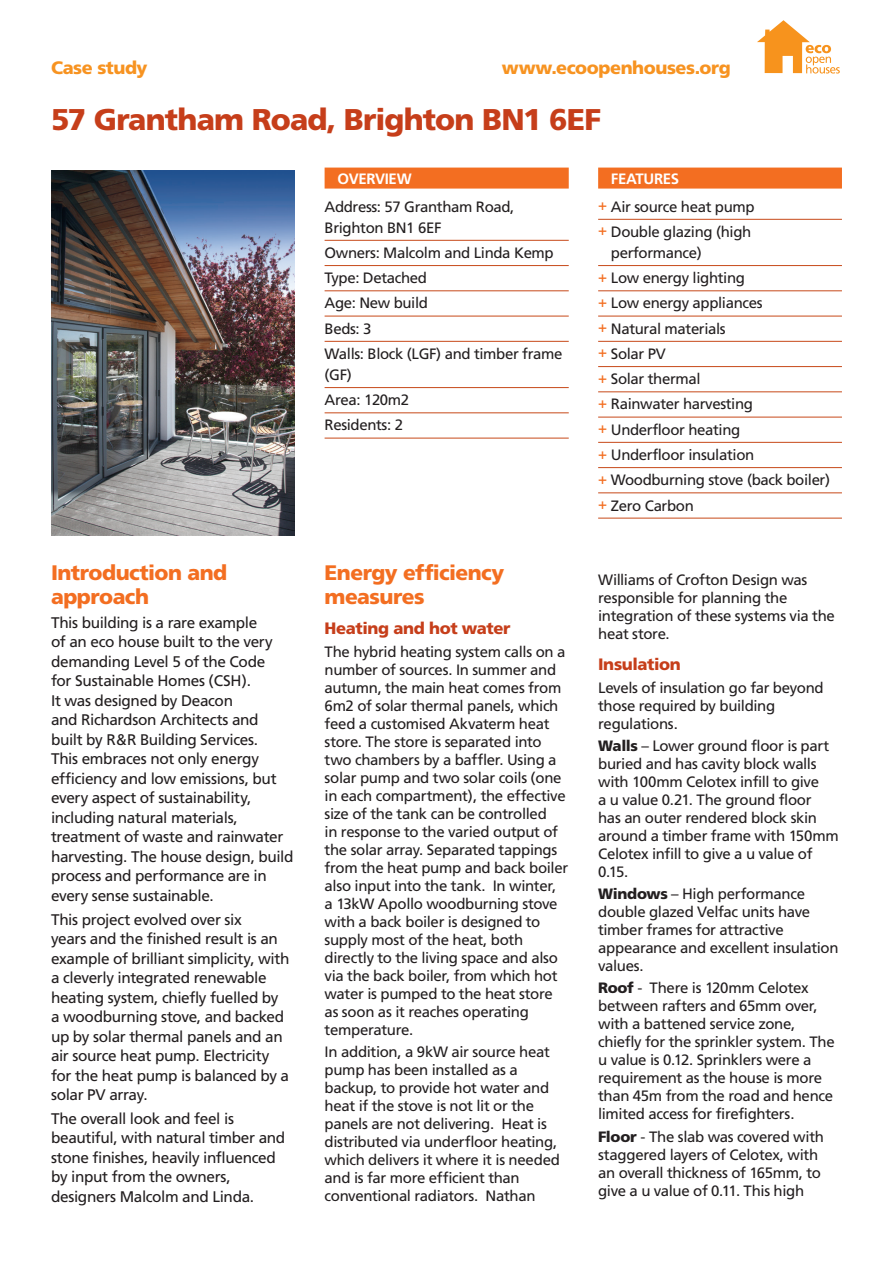
<style>
.page{position:relative;width:893px;height:1263px;background:#fff}
.page>*{position:absolute;margin:0;border:0;box-sizing:border-box;transform-origin:0 0}
.Heading{font:900 30px "Frutiger";letter-spacing:-.03em;color:#c63e1a}
.Text{font:900 21px/24px "Frutiger";letter-spacing:-.025em;color:#f36e21}
.Subheading{font:900 21px/24px "Frutiger";letter-spacing:-.025em;color:#f36e21}
.t1{font:900 18px "Frutiger";letter-spacing:-.025em;color:#f79321}
.Sub_subheading{font:900 16.5px "Frutiger";letter-spacing:-.025em;color:#c63e1a}
.Text-2{font:15.3px/19.5px "Frutiger";letter-spacing:-.025em;color:#231f20}
.Text-3{font:15px/18px "Frutiger";letter-spacing:-.025em;color:#231f20}
.overviews{font:15px/21px "Frutiger";letter-spacing:-.025em;color:#231f20}
.features_heading{font:700 15px "Frutiger";letter-spacing:-.02em;color:#fff}
.s1{color:#f36e21}
.s2{font-weight:900}
</style>
<div class="page">
<svg style="left:757px;top:20px;width:83px;height:54px"></svg>
<div style="left:598px;top:168px;width:244px;height:21px;background:#f36e21"></div>
<hr style="left:598px;top:219px;width:244px;height:1px;background:#c74919">
<hr style="left:598px;top:265px;width:244px;height:1px;background:#c74919">
<hr style="left:598px;top:290px;width:244px;height:1px;background:#c74919">
<hr style="left:598px;top:316px;width:244px;height:1px;background:#c74919">
<hr style="left:598px;top:341px;width:244px;height:1px;background:#c74919">
<hr style="left:598px;top:366px;width:244px;height:1px;background:#c74919">
<hr style="left:598px;top:391px;width:244px;height:1px;background:#c74919">
<hr style="left:598px;top:417px;width:244px;height:1px;background:#c74919">
<hr style="left:598px;top:442px;width:244px;height:1px;background:#c74919">
<hr style="left:598px;top:467px;width:244px;height:1px;background:#c74919">
<hr style="left:598px;top:492px;width:244px;height:1px;background:#c74919">
<hr style="left:598px;top:518px;width:244px;height:1px;background:#c74919">
<div style="left:325px;top:168px;width:244px;height:21px;background:#f36e21"></div>
<hr style="left:325px;top:240px;width:244px;height:1px;background:#c74919">
<hr style="left:325px;top:265px;width:244px;height:1px;background:#c74919">
<hr style="left:325px;top:290px;width:244px;height:1px;background:#c74919">
<hr style="left:325px;top:316px;width:244px;height:1px;background:#c74919">
<hr style="left:325px;top:341px;width:244px;height:1px;background:#c74919">
<hr style="left:325px;top:387px;width:244px;height:1px;background:#c74919">
<hr style="left:325px;top:412px;width:244px;height:1px;background:#c74919">
<hr style="left:325px;top:438px;width:244px;height:1px;background:#c74919">
<img style="left:51px;top:170px;width:244px;height:365px">
<p class="t1" style="left:51px;top:56px;width:98px">Case study</p>
<p class="t1" style="left:502px;top:56px;width:230px">www.ecoopenhouses.org</p>
<p class="Heading" style="left:51px;top:102px;width:552px">57 Grantham Road, Brighton BN1 6EF</p>
<p class="Subheading" style="left:51px;top:561px;width:178px">Introduction and approach</p>
<p class="Text-2" style="left:51px;top:613px;width:244px">This building is a rare example<br>of an eco house built to the very demanding Level 5 of the Code<br>for Sustainable Homes (CSH).<br>It was designed by Deacon<br>and Richardson Architects and built by R&amp;R Building Services.<br>This embraces not only energy efficiency and low emissions, but every aspect of sustainability, including natural materials, treatment of waste and rainwater harvesting. The house design, build process and performance are in every sense sustainable.</p>
<p class="Text-2" style="left:51px;top:910px;width:240px">This project evolved over six<br>years and the finished result is an example of brilliant simplicity, with a cleverly integrated renewable heating system, chiefly fuelled by a woodburning stove, and backed up by solar thermal panels and an air source heat pump. Electricity for the heat pump is balanced by a solar PV array.</p>
<p class="Text-2" style="left:51px;top:1109px;width:236px">The overall look and feel is beautiful, with natural timber and stone finishes, heavily influenced by input from the owners, designers Malcolm and Linda.</p>
<p class="features_heading" style="left:337px;top:170px;width:76px">OVERVIEW</p>
<p class="overviews" style="left:325px;top:196px;width:191px">Address: 57 Grantham Road,<br>Brighton BN1 6EF</p>
<p class="overviews" style="left:325px;top:242px;width:231px">Owners: Malcolm and Linda Kemp</p>
<p class="overviews" style="left:325px;top:268px;width:104px">Type: Detached</p>
<p class="overviews" style="left:325px;top:293px;width:105px">Age: New build</p>
<p class="overviews" style="left:325px;top:318px;width:48px">Beds: 3</p>
<p class="overviews" style="left:325px;top:343px;width:239px">Walls: Block (LGF) and timber frame (GF)</p>
<p class="overviews" style="left:325px;top:390px;width:86px">Area: 120m2</p>
<p class="overviews" style="left:325px;top:415px;width:80px">Residents: 2</p>
<p class="Text" style="left:325px;top:561px;width:181px">Energy efficiency measures</p>
<p class="Sub_subheading" style="left:325px;top:619px;width:187px">Heating and hot water</p>
<p class="Text-3" style="left:325px;top:642px;width:245px">The hybrid heating system calls on a number of sources. In summer and autumn, the main heat comes from<br>6m2 of solar thermal panels, which feed a customised Akvaterm heat store. The store is separated into two chambers by a baffler. Using a solar pump and two solar coils (one in each compartment), the effective size of the tank can be controlled<br>in response to the varied output of the solar array. Separated tappings from the heat pump and back boiler also input into the tank. In winter, a 13kW Apollo woodburning stove with a back boiler is designed to supply most of the heat, both directly to the living space and also via the back boiler, from which hot water is pumped to the heat store as soon as it reaches operating temperature.</p>
<p class="Text-3" style="left:325px;top:1043px;width:237px">In addition, a 9kW air source heat pump has been installed as a backup, to provide hot water and heat if the stove is not lit or the panels are not delivering. Heat is distributed via underfloor heating, which delivers it where it is needed and is far more efficient than conventional radiators. Nathan</p>
<p class="features_heading" style="left:611px;top:170px;width:70px">FEATURES</p>
<p class="Text-3" style="left:598px;top:198px;width:158px"><span class="s1">+</span> Air source heat pump</p>
<p class="Text-3" style="left:611px;top:221px;width:142px;line-height:21px;text-indent:-13px"><span class="s1">+</span> Double glazing (high performance)</p>
<p class="Text-3" style="left:598px;top:269px;width:148px"><span class="s1">+</span> Low energy lighting</p>
<p class="Text-3" style="left:598px;top:294px;width:166px"><span class="s1">+</span> Low energy appliances</p>
<p class="Text-3" style="left:598px;top:320px;width:129px"><span class="s1">+</span> Natural materials</p>
<p class="Text-3" style="left:598px;top:345px;width:69px"><span class="s1">+</span> Solar PV</p>
<p class="Text-3" style="left:598px;top:370px;width:104px"><span class="s1">+</span> Solar thermal</p>
<p class="Text-3" style="left:598px;top:395px;width:156px"><span class="s1">+</span> Rainwater harvesting</p>
<p class="Text-3" style="left:598px;top:421px;width:144px"><span class="s1">+</span> Underfloor heating</p>
<p class="Text-3" style="left:598px;top:446px;width:158px"><span class="s1">+</span> Underfloor insulation</p>
<p class="Text-3" style="left:598px;top:471px;width:233px"><span class="s1">+</span> Woodburning stove (back boiler)</p>
<p class="Text-3" style="left:598px;top:496px;width:97px"><span class="s1">+</span> Zero Carbon</p>
<p class="Text-3" style="left:598px;top:570px;width:238px">Williams of Crofton Design was responsible for planning the integration of these systems via the heat store.</p>
<p class="Sub_subheading" style="left:598px;top:655px;width:84px">Insulation</p>
<p class="Text-3" style="left:598px;top:678px;width:227px">Levels of insulation go far beyond those required by building regulations.</p>
<p class="Text-3" style="left:598px;top:737px;width:242px"><span class="s2">Walls</span> – Lower ground floor is part buried and has cavity block walls with 100mm Celotex infill to give<br>a u value 0.21. The ground floor<br>has an outer rendered block skin around a timber frame with 150mm<br>Celotex infill to give a u value of<br>0.15.</p>
<p class="Text-3" style="left:598px;top:885px;width:242px"><span class="s2">Windows</span> – High performance double glazed Velfac units have timber frames for attractive appearance and excellent insulation values.</p>
<p class="Text-3" style="left:598px;top:979px;width:238px"><span class="s2">Roof</span> - There is 120mm Celotex between rafters and 65mm over, with a battened service zone, chiefly for the sprinkler system. The u value is 0.12. Sprinklers were a requirement as the house is more than 45m from the road and hence limited access for firefighters.</p>
<p class="Text-3" style="left:598px;top:1127px;width:227px"><span class="s2">Floor</span> - The slab was covered with staggered layers of Celotex, with an overall thickness of 165mm, to give a u value of 0.11. This high</p>
</div>
